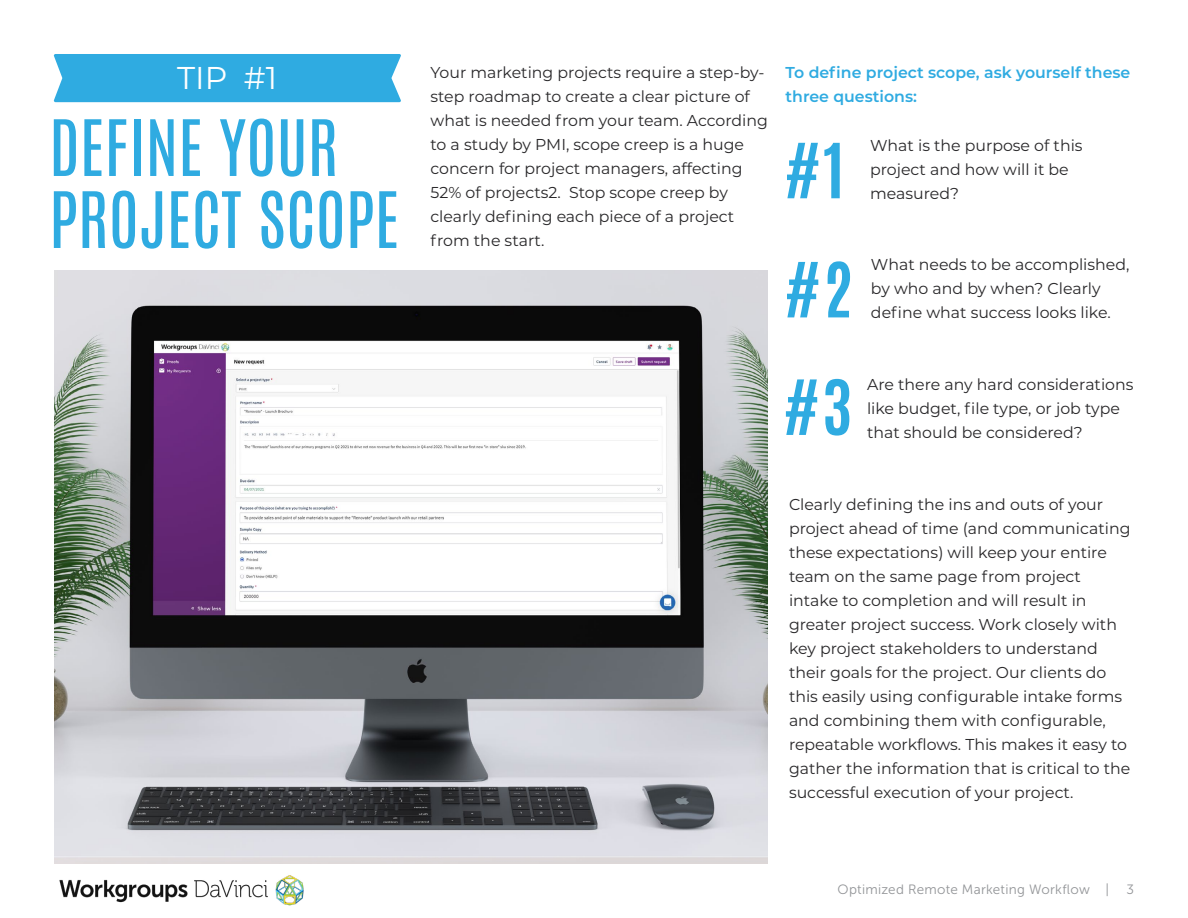
<style>
.page{position:relative;width:1188px;height:918px;background:#fff}
.page>*{position:absolute;margin:0;border:0;box-sizing:border-box;transform-origin:0 0}
.t1{font:66px/72px "Antonio";color:#2fabe1}
.t2{font:700 64.5px "Antonio";color:#2fabe1}
.t3{font:31.5px "Montserrat";color:#fff}
.t4{font:15.75px/24px "Montserrat";color:#282729}
.t5{font:600 15.75px/24px "Montserrat";color:#2fabe1}
.t6{font:13.5px "Museo Sans 300";letter-spacing:.02em;color:#939598}
</style>
<div class="page">
<div style="left:54px;top:54px;width:347px;height:48px;background:#2fabe1"></div>
<img style="left:54px;top:270px;width:714px;height:594px">
<img style="left:54px;top:859px;width:271px;height:47px">
<h3 class="t3" style="left:177px;top:56px;width:102px">TIP #1</h3>
<h1 class="t1" style="left:49px;top:112px;width:352px">DEFINE YOUR<br>PROJECT SCOPE</h1>
<p class="t4" style="left:430px;top:60px;width:339px">Your marketing projects require a step-by&shy;step roadmap to create a clear picture of what is needed from your team. According to a study by PMI, scope creep is a huge concern for project managers, affecting 52% of projects2. Stop scope creep by clearly defining each piece of a project from the start.</p>
<p class="t5" style="left:786px;top:60px;width:346px">To define project scope, ask yourself these three questions:</p>
<h2 class="t2" style="left:783px;top:122px;width:63px">#1</h2>
<p class="t4" style="left:870px;top:132px;width:214px">What is the purpose of this project and how will it be measured?</p>
<h2 class="t2" style="left:783px;top:241px;width:72px">#2</h2>
<p class="t4" style="left:871px;top:252px;width:260px">What needs to be accomplished, by who and by when? Clearly define what success looks like.</p>
<h2 class="t2" style="left:782px;top:359px;width:72px">#3</h2>
<p class="t4" style="left:867px;top:372px;width:268px">Are there any hard considerations like budget, file type, or job type</p>
<p class="t4" style="left:867px;top:420px;width:217px">that should be considered?</p>
<p class="t4" style="left:789px;top:492px;width:343px">Clearly defining the ins and outs of your project ahead of time (and communicating these expectations) will keep your entire team on the same page from project intake to completion and will result in greater project success. Work closely with key project stakeholders to understand their goals for the project. Our clients do this easily using configurable intake forms and combining them with configurable, repeatable workflows. This makes it easy to gather the information that is critical to the successful execution of your project.</p>
<p class="t6" style="left:838px;top:882px;width:273px">Optimized Remote Marketing Workflow |</p>
<p class="t6" style="left:1127px;top:882px;width:9px">3</p>
</div>
